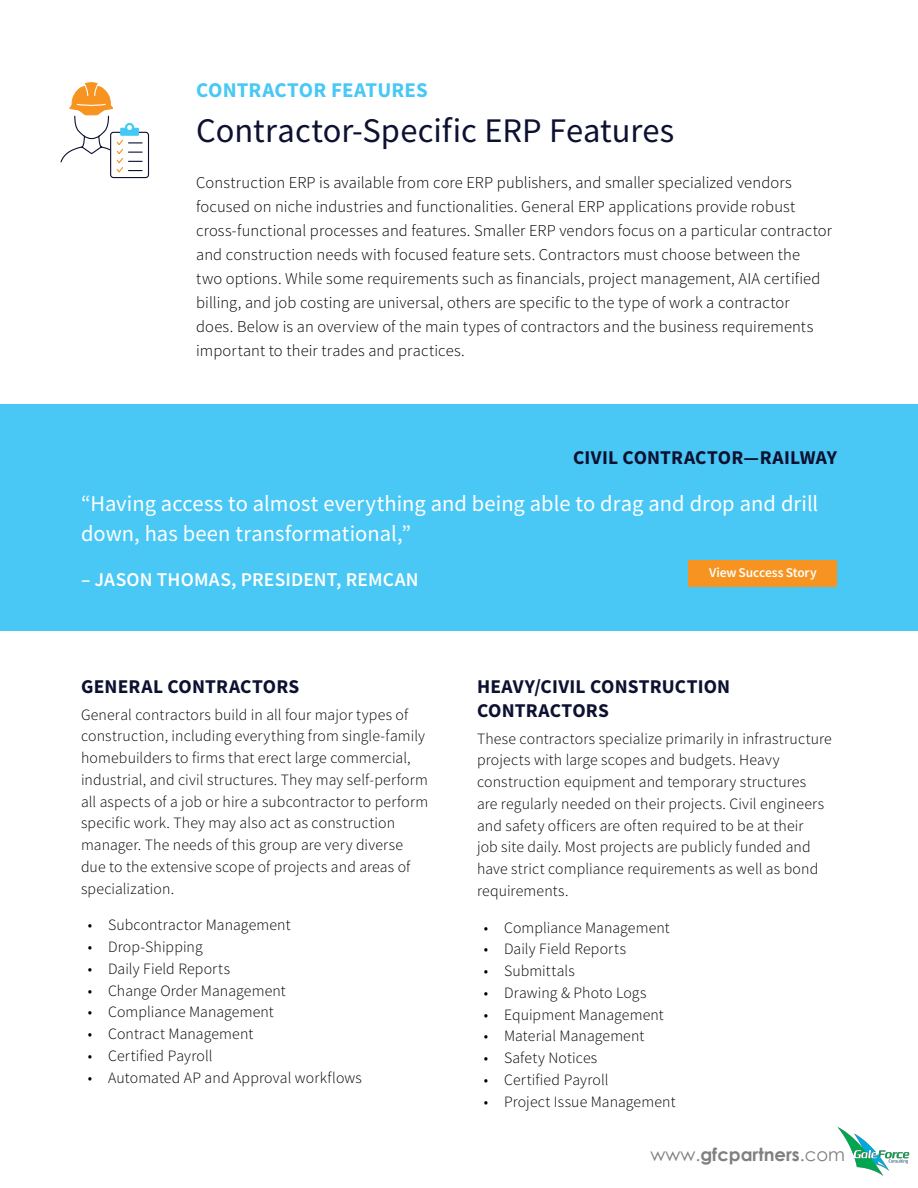
<style>
.page{position:relative;width:918px;height:1188px;background:#fff}
.page>*{position:absolute;margin:0;border:0;box-sizing:border-box;transform-origin:0 0}
.t1{font:34.5px "Source Sans Pro";color:#0d1131}
.t2{font:22.5px/30px "Source Sans Pro";color:#fff}
.t3{font:700 21px "Source Sans Pro";letter-spacing:.005em;color:#49c8f5}
.t4{font:700 19.5px/24px "Source Sans Pro";letter-spacing:.01em;color:#0d1131}
.t5{font:600 19.5px "Source Sans Pro";letter-spacing:.01em;color:#fff}
.t6{font:700 18px "Century Gothic";color:#808080}
.t7{font:300 16.5px/24px "Source Sans Pro";letter-spacing:.005em;color:#000}
.t8{font:300 15.75px/21.8px "Source Sans Pro";letter-spacing:.01em;color:#000}
.t9{font:600 13.5px "Source Sans Pro";letter-spacing:-.01em;color:#fff}
.s1{font-weight:400}
</style>
<div class="page">
<div style="left:0;top:404px;width:918px;height:227px;background:#49c8f5"></div>
<div style="left:689px;top:560px;width:148px;height:27px;background:#f79421"></div>
<div style="left:110px;top:132px;width:39px;height:46px;border:1px solid #0d1131;border-radius:3px"></div>
<svg style="left:60px;top:81px;width:82px;height:93px"></svg>
<img style="left:837px;top:1127px;width:73px;height:49px">
<h3 class="t3" style="left:196px;top:76px;width:233px">CONTRACTOR FEATURES</h3>
<h1 class="t1" style="left:196px;top:108px;width:480px">Contractor-Specific ERP Features</h1>
<p class="t7" style="left:196px;top:171px;width:637px">Construction ERP is available from core ERP publishers, and smaller specialized vendors focused on niche industries and functionalities. General ERP applications provide robust cross-functional processes and features. Smaller ERP vendors focus on a particular contractor and construction needs with focused feature sets. Contractors must choose between the<br>two options. While some requirements such as financials, project management, AIA certified billing, and job costing are universal, others are specific to the type of work a contractor<br>does. Below is an overview of the main types of contractors and the business requirements important to their trades and practices.</p>
<p class="t4" style="left:573px;top:445px;width:265px">CIVIL CONTRACTOR—RAILWAY</p>
<h2 class="t2" style="left:81px;top:488px;width:739px">“Having access to almost everything and being able to drag and drop and drill down, has been transformational,”</h2>
<p class="t5" style="left:81px;top:566px;width:339px">– JASON THOMAS, PRESIDENT, REMCAN</p>
<p class="t9" style="left:709px;top:564px;width:109px">View Success Story</p>
<p class="t4" style="left:81px;top:675px;width:220px">GENERAL CONTRACTORS</p>
<p class="t8" style="left:81px;top:703px;width:349px">General contractors build in all four major types of construction, including everything from single-family homebuilders to firms that erect large commercial, industrial, and civil structures. They may self-perform all aspects of a job or hire a subcontractor to perform specific work. They may also act as construction manager. The needs of this group are very diverse due to the extensive scope of projects and areas of specialization.</p>
<p class="t8" style="left:88px;top:914px;width:204px">• Subcontractor Management</p>
<p class="t8" style="left:88px;top:936px;width:116px">• Drop-Shipping</p>
<p class="t8" style="left:88px;top:958px;width:144px">• Daily Field Reports</p>
<p class="t8" style="left:88px;top:979px;width:200px">• Change Order Management</p>
<p class="t8" style="left:88px;top:1001px;width:188px">• Compliance Management</p>
<p class="t8" style="left:88px;top:1023px;width:167px">• Contract Management</p>
<p class="t8" style="left:88px;top:1045px;width:126px">• Certified Payroll</p>
<p class="t8" style="left:88px;top:1066px;width:276px">• Automated AP and Approval workflows</p>
<p class="t4" style="left:477px;top:675px;width:255px">HEAVY/CIVIL CONSTRUCTION<br>CONTRACTORS</p>
<p class="t8" style="left:477px;top:727px;width:356px">These contractors specialize primarily in infrastructure projects with large scopes and budgets. Heavy construction equipment and temporary structures<br>are regularly needed on their projects. Civil engineers and safety officers are often required to be at their<br>job site daily. Most projects are publicly funded and have strict compliance requirements as well as bond requirements.</p>
<p class="t8" style="left:484px;top:916px;width:188px">• Compliance Management</p>
<p class="t8" style="left:484px;top:938px;width:144px">• Daily Field Reports</p>
<p class="t8" style="left:484px;top:960px;width:93px">• Submittals</p>
<p class="t8" style="left:484px;top:982px;width:164px">• Drawing &amp; Photo Logs</p>
<p class="t8" style="left:484px;top:1003px;width:182px">• Equipment Management</p>
<p class="t8" style="left:484px;top:1025px;width:162px">• Material Management</p>
<p class="t8" style="left:484px;top:1047px;width:115px">• Safety Notices</p>
<p class="t8" style="left:484px;top:1069px;width:126px">• Certified Payroll</p>
<p class="t8" style="left:484px;top:1090px;width:193px">• Project Issue Management</p>
<p class="t6" style="left:651px;top:1141px;width:196px"><span class="s1">www.</span>gfcpartners<span class="s1">.com</span></p>
</div>
